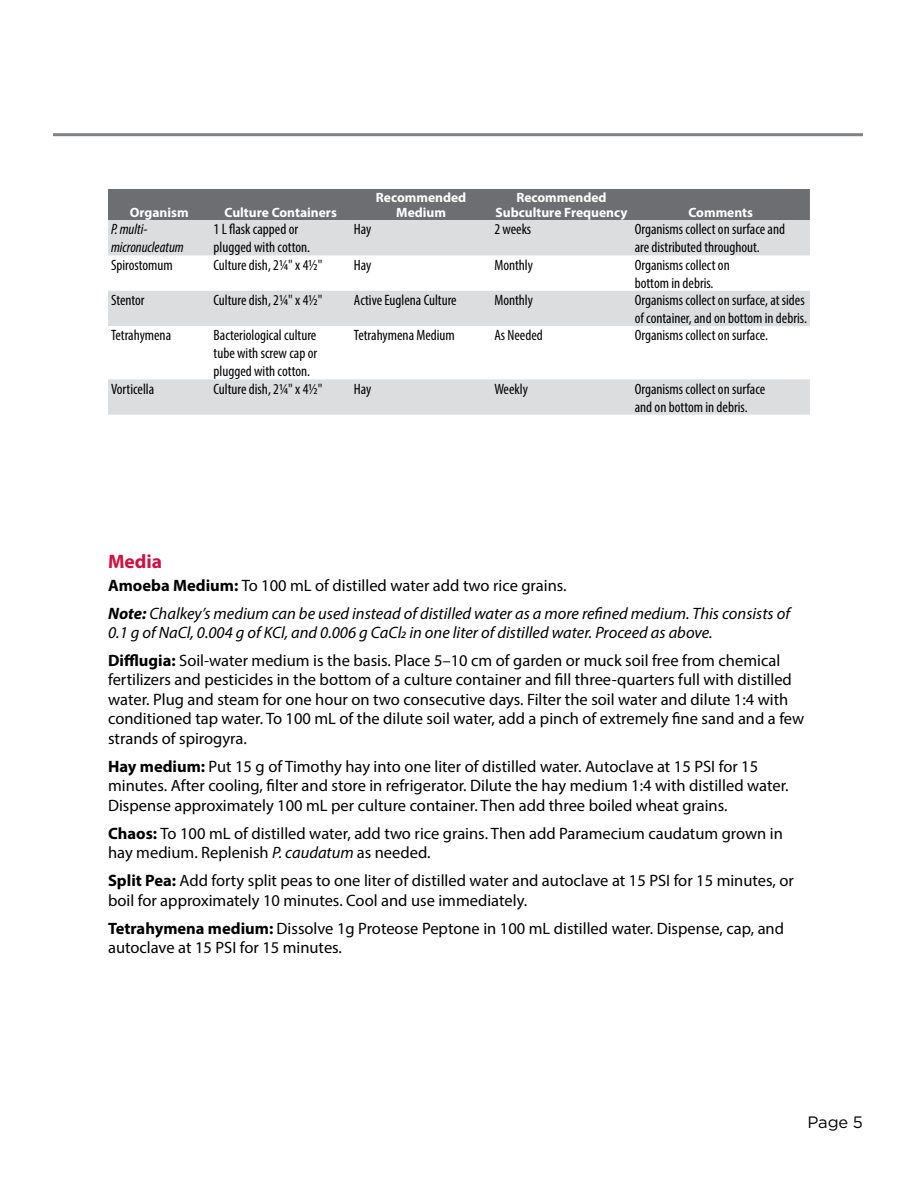
<style>
.page{position:relative;width:918px;height:1188px;background:#fff}
.page>*{position:absolute;margin:0;border:0;box-sizing:border-box;transform-origin:0 0}
.Copy_Subhead{font:700 19.5px "Myriad Pro";color:#ce1141}
.Copy{font:16.5px/19.5px "Myriad Pro";color:#000}
.Copy-2{font:italic 16.5px/19.5px "Myriad Pro";color:#000}
.t1{font:16.5px "Gotham";color:#000}
.SciEd_TableText{font:condensed 15px/18px "Myriad Pro";color:#000}
.SciEd_TableText-2{font:italic condensed 15px/18px "Myriad Pro";color:#000}
.SciEd_TableHeader{font:700 13.5px/15px "Myriad Pro";color:#fff;text-align:center}
.s1{font-weight:700}
.s2{font-style:italic}
</style>
<div class="page">
<hr style="left:53px;top:133px;width:810px;height:3px;background:#808285">
<div style="left:108px;top:189px;width:702px;height:31px;background:#6d6e71"></div>
<svg style="left:108px;top:220px;width:702px;height:195px;fill:#dcddde"></svg>
<p class="SciEd_TableHeader" style="left:130px;top:205px;width:60px">Organism</p>
<p class="SciEd_TableHeader" style="left:225px;top:205px;width:114px">Culture Containers</p>
<p class="SciEd_TableHeader" style="left:376px;top:190px;width:92px">Recommended<br>Medium</p>
<p class="SciEd_TableHeader" style="left:496px;top:190px;width:133px">Recommended<br>Subculture Frequency</p>
<p class="SciEd_TableHeader" style="left:689px;top:205px;width:66px">Comments</p>
<p class="SciEd_TableText-2" style="left:111px;top:220px;width:74px">P. multi&shy;micronucleatum</p>
<p class="SciEd_TableText" style="left:214px;top:220px;width:98px">1 L flask capped or plugged with cotton.</p>
<p class="SciEd_TableText" style="left:354px;top:220px;width:19px">Hay</p>
<p class="SciEd_TableText" style="left:494px;top:220px;width:38px">2 weeks</p>
<p class="SciEd_TableText" style="left:635px;top:220px;width:152px">Organisms collect on surface and are distributed throughout.</p>
<p class="SciEd_TableText" style="left:111px;top:256px;width:63px">Spirostomum</p>
<p class="SciEd_TableText" style="left:214px;top:256px;width:110px">Culture dish, 21⁄4" x 41⁄2"</p>
<p class="SciEd_TableText" style="left:354px;top:256px;width:19px">Hay</p>
<p class="SciEd_TableText" style="left:494px;top:256px;width:40px">Monthly</p>
<p class="SciEd_TableText" style="left:635px;top:256px;width:97px">Organisms collect on bottom in debris.</p>
<p class="SciEd_TableText" style="left:111px;top:291px;width:35px">Stentor</p>
<p class="SciEd_TableText" style="left:214px;top:291px;width:110px">Culture dish, 21⁄4" x 41⁄2"</p>
<p class="SciEd_TableText" style="left:354px;top:291px;width:104px">Active Euglena Culture</p>
<p class="SciEd_TableText" style="left:494px;top:291px;width:40px">Monthly</p>
<p class="SciEd_TableText" style="left:635px;top:291px;width:174px">Organisms collect on surface, at sides of container, and on bottom in debris.</p>
<p class="SciEd_TableText" style="left:111px;top:326px;width:62px">Tetrahymena</p>
<p class="SciEd_TableText" style="left:214px;top:326px;width:105px;text-align:justify">Bacteriological culture tube with screw cap or plugged with cotton.</p>
<p class="SciEd_TableText" style="left:354px;top:326px;width:102px">Tetrahymena Medium</p>
<p class="SciEd_TableText" style="left:494px;top:326px;width:50px">As Needed</p>
<p class="SciEd_TableText" style="left:635px;top:326px;width:135px">Organisms collect on surface.</p>
<p class="SciEd_TableText" style="left:111px;top:380px;width:45px">Vorticella</p>
<p class="SciEd_TableText" style="left:214px;top:380px;width:110px">Culture dish, 21⁄4" x 41⁄2"</p>
<p class="SciEd_TableText" style="left:354px;top:380px;width:19px">Hay</p>
<p class="SciEd_TableText" style="left:494px;top:380px;width:35px">Weekly</p>
<p class="SciEd_TableText" style="left:635px;top:380px;width:132px">Organisms collect on surface and on bottom in debris.</p>
<p class="Copy_Subhead" style="left:108px;top:549px;width:56px">Media</p>
<p class="Copy" style="left:108px;top:575px;width:460px"><span class="s1">Amoeba Medium:</span> To 100 mL of distilled water add two rice grains.</p>
<p class="Copy-2" style="left:108px;top:603px;width:683px"><span class="s1">Note:</span> Chalkey’s medium can be used instead of distilled water as a more refined medium. This consists of<br>0.1 g of NaCl, 0.004 g of KCl, and 0.006 g CaCl2 in one liter of distilled water. Proceed as above.</p>
<p class="Copy" style="left:108px;top:650px;width:698px"><span class="s1">Difflugia:</span> Soil-water medium is the basis. Place 5–10 cm of garden or muck soil free from chemical fertilizers and pesticides in the bottom of a culture container and fill three-quarters full with distilled water. Plug and steam for one hour on two consecutive days. Filter the soil water and dilute 1:4 with conditioned tap water. To 100 mL of the dilute soil water, add a pinch of extremely fine sand and a few strands of spirogyra.</p>
<p class="Copy" style="left:108px;top:756px;width:682px"><span class="s1">Hay medium:</span> Put 15 g of Timothy hay into one liter of distilled water. Autoclave at 15 PSI for 15 minutes. After cooling, filter and store in refrigerator. Dilute the hay medium 1:4 with distilled water.<br>Dispense approximately 100 mL per culture container. Then add three boiled wheat grains.</p>
<p class="Copy" style="left:108px;top:823px;width:676px"><span class="s1">Chaos:</span> To 100 mL of distilled water, add two rice grains. Then add Paramecium caudatum grown in hay medium. Replenish <span class="s2">P. caudatum</span> as needed.</p>
<p class="Copy" style="left:108px;top:871px;width:687px"><span class="s1">Split Pea:</span> Add forty split peas to one liter of distilled water and autoclave at 15 PSI for 15 minutes, or boil for approximately 10 minutes. Cool and use immediately.</p>
<p class="Copy" style="left:108px;top:918px;width:678px"><span class="s1">Tetrahymena medium:</span> Dissolve 1g Proteose Peptone in 100 mL distilled water. Dispense, cap, and autoclave at 15 PSI for 15 minutes.</p>
<p class="t1" style="left:808px;top:1113px;width:57px">Page 5</p>
</div>
